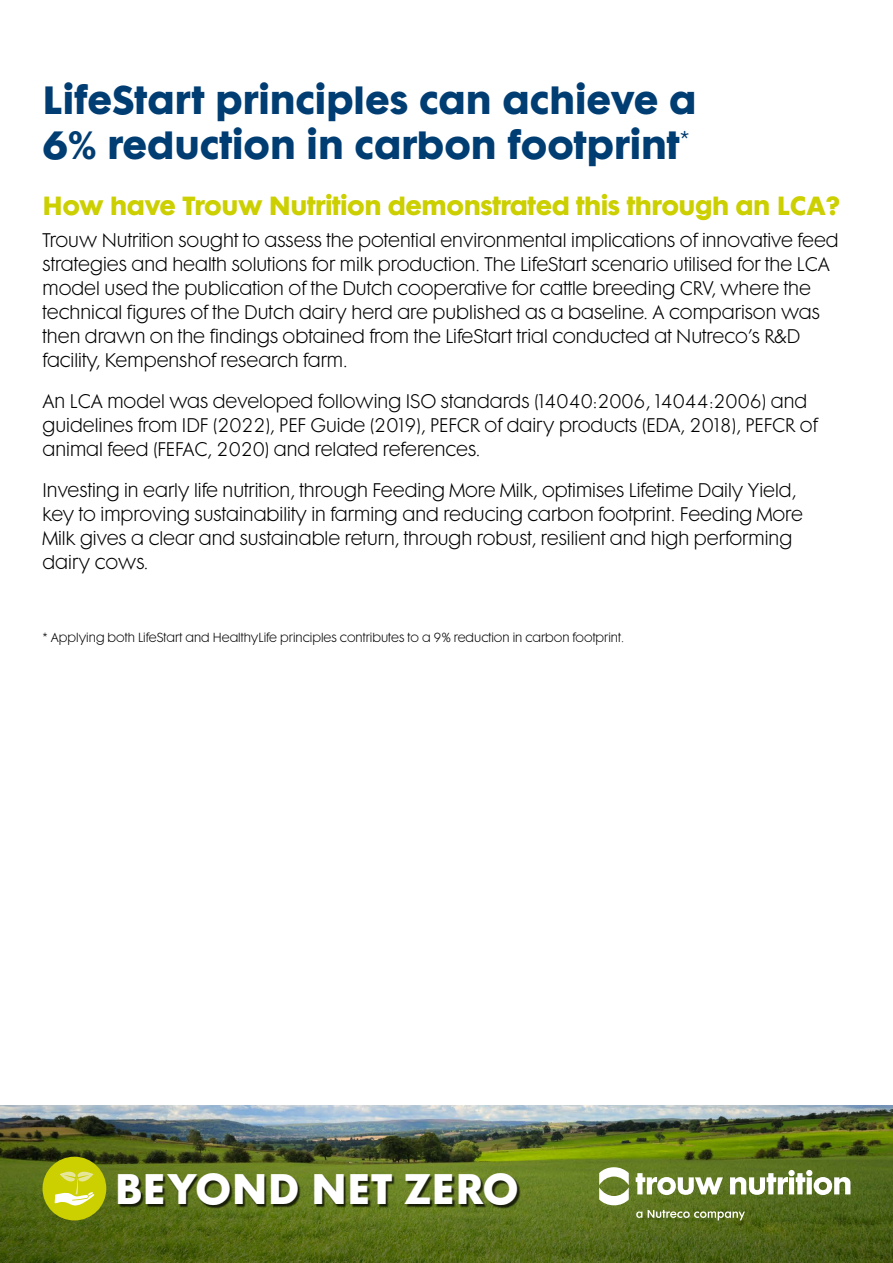
<style>
.page{position:relative;width:893px;height:1263px;background:#fff}
.page>*{position:absolute;margin:0;border:0;box-sizing:border-box;transform-origin:0 0}
.t1{font:700 39px "Futura Maxi Std";color:#fff}
.t2{font:700 36px/45px "Futura Maxi Std";color:#003d72}
.t3{font:700 24px "Futura Maxi Std";letter-spacing:-.02em;color:#cccf00}
.t4{font:300 18px/24px "Futura Maxi Std";color:#000}
.t5{font:300 12px "Futura Maxi Std";color:#000}
</style>
<div class="page">
<img style="left:0;top:1106px;width:893px;height:63px">
<svg style="left:0;top:1169px;width:893px;height:94px;background:#556a18"></svg>
<div style="left:43px;top:1157px;width:63px;height:63px;background:#cccf00;border-radius:50%"></div>
<svg style="left:55px;top:1171px;width:39px;height:35px"></svg>
<div style="left:119px;top:1174px;width:402px;height:34px;background:#000;opacity:.75"></div>
<svg style="left:636px;top:1211px;width:6px;height:7px"></svg>
<svg style="left:648px;top:1210px;width:97px;height:10px"></svg>
<svg style="left:636px;top:1173px;width:87px;height:22px"></svg>
<svg style="left:599px;top:1167px;width:30px;height:38px"></svg>
<svg style="left:730px;top:1170px;width:120px;height:25px"></svg>
<h2 class="t2" style="left:43px;top:76px;width:656px">LifeStart principles can achieve a<br>6% reduction in carbon footprint<sup>*</sup></h2>
<h3 class="t3" style="left:43px;top:188px;width:799px">How have Trouw Nutrition demonstrated this through an LCA?</h3>
<p class="t4" style="left:43px;top:228px;width:798px">Trouw Nutrition sought to assess the potential environmental implications of innovative feed strategies and health solutions for milk production. The LifeStart scenario utilised for the LCA model used the publication of the Dutch cooperative for cattle breeding CRV, where the technical figures of the Dutch dairy herd are published as a baseline. A comparison was then drawn on the findings obtained from the LifeStart trial conducted at Nutreco’s R&amp;D facility, Kempenshof research farm.</p>
<p class="t4" style="left:43px;top:389px;width:777px">An LCA model was developed following ISO standards (14040:2006, 14044:2006) and guidelines from IDF (2022), PEF Guide (2019), PEFCR of dairy products (EDA, 2018), PEFCR of animal feed (FEFAC, 2020) and related references.</p>
<p class="t4" style="left:43px;top:478px;width:762px">Investing in early life nutrition, through Feeding More Milk, optimises Lifetime Daily Yield, key to improving sustainability in farming and reducing carbon footprint. Feeding More Milk gives a clear and sustainable return, through robust, resilient and high performing dairy cows.</p>
<p class="t5" style="left:43px;top:630px;width:583px">* Applying both LifeStart and HealthyLife principles contributes to a 9% reduction in carbon footprint.</p>
<h1 class="t1" style="left:115px;top:1161px;width:406px">BEYOND NET ZERO</h1>
</div>
